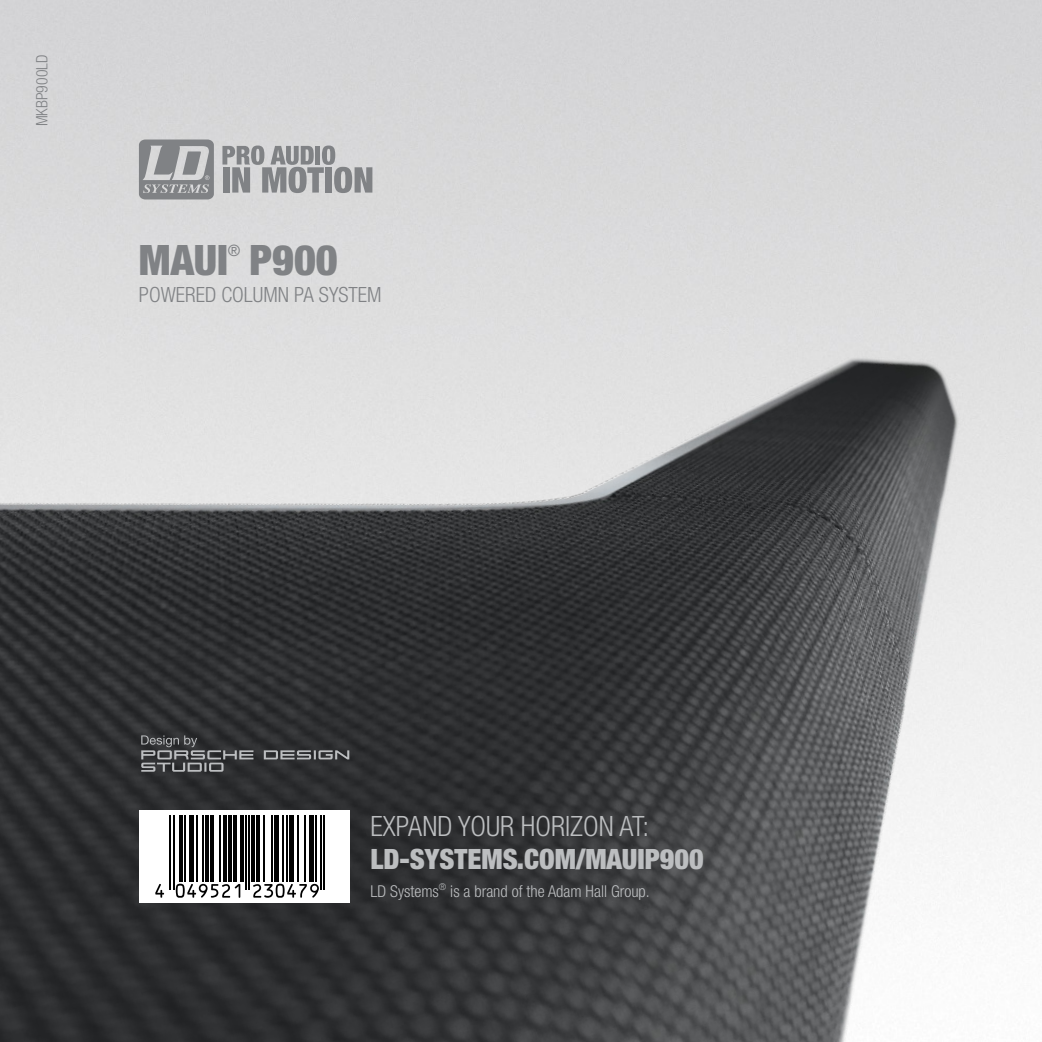
<style>
.page{position:relative;width:1042px;height:1042px;background:#fff}
.page>*{position:absolute;margin:0;border:0;box-sizing:border-box;transform-origin:0 0}
.t1{font:900 condensed 42px "Helvetica Neue LT Std";color:#808285}
.t2{font:900 condensed 28px "Helvetica Neue LT Std";color:#bcbec0}
.t3{font:300 condensed 28px "Helvetica Neue LT Std";color:#bcbec0}
.t4{font:300 condensed 21px "Helvetica Neue LT Std";color:#808285}
.t5{font:300 condensed 16.28px "Helvetica Neue LT Std";color:#bcbec0}
.t6{font:300 condensed 15.75px "Helvetica Neue LT Std";color:#808285}
.t7{font:condensed 15.75px "Helvetica Neue LT Std";color:#808285}
</style>
<div class="page">
<img style="left:0;top:0;width:1027px;height:1042px">
<svg style="left:141px;top:735px;width:208px;height:37px;background:#464849"></svg>
<svg style="left:222px;top:146px;width:150px;height:47px;background:#a7a8aa"></svg>
<svg style="left:139px;top:139px;width:75px;height:60px;background:#9a9c9e"></svg>
<div style="left:139px;top:810px;width:210px;height:92px;background:#fff"></div>
<svg style="left:155px;top:884px;width:9px;height:13px"></svg>
<hr style="left:170px;top:815px;width:1px;height:75px;background:#000">
<hr style="left:173px;top:815px;width:2px;height:75px;background:#000">
<hr style="left:179px;top:815px;width:4px;height:67px;background:#000">
<hr style="left:184px;top:815px;width:2px;height:67px;background:#000">
<div style="left:189px;top:815px;width:5px;height:67px;background:#000"></div>
<hr style="left:196px;top:815px;width:1px;height:67px;background:#000">
<hr style="left:202px;top:815px;width:2px;height:67px;background:#000">
<hr style="left:206px;top:815px;width:3px;height:67px;background:#000">
<hr style="left:211px;top:815px;width:3px;height:67px;background:#000">
<hr style="left:219px;top:815px;width:1px;height:67px;background:#000">
<hr style="left:224px;top:815px;width:3px;height:67px;background:#000">
<hr style="left:228px;top:815px;width:4px;height:67px;background:#000">
<svg style="left:176px;top:883px;width:64px;height:15px"></svg>
<hr style="left:233px;top:815px;width:4px;height:67px;background:#000">
<hr style="left:240px;top:815px;width:3px;height:67px;background:#000">
<hr style="left:245px;top:815px;width:2px;height:75px;background:#000">
<hr style="left:248px;top:815px;width:2px;height:75px;background:#000">
<hr style="left:251px;top:815px;width:4px;height:67px;background:#000">
<hr style="left:256px;top:815px;width:4px;height:67px;background:#000">
<hr style="left:263px;top:815px;width:2px;height:67px;background:#000">
<hr style="left:271px;top:815px;width:2px;height:67px;background:#000">
<div style="left:274px;top:815px;width:5px;height:67px;background:#000"></div>
<hr style="left:283px;top:815px;width:1px;height:67px;background:#000">
<hr style="left:286px;top:815px;width:1px;height:67px;background:#000">
<div style="left:289px;top:815px;width:5px;height:67px;background:#000"></div>
<hr style="left:297px;top:815px;width:2px;height:67px;background:#000">
<hr style="left:304px;top:815px;width:1px;height:67px;background:#000">
<svg style="left:253px;top:883px;width:66px;height:14px"></svg>
<div style="left:309px;top:815px;width:5px;height:67px;background:#000"></div>
<hr style="left:315px;top:815px;width:2px;height:67px;background:#000">
<hr style="left:320px;top:815px;width:2px;height:75px;background:#000">
<hr style="left:323px;top:815px;width:2px;height:75px;background:#000">
<p class="t6" style="left:33px;top:126px;width:73px;rotate:-90deg">MKBP900LD</p>
<p class="t1" style="left:139px;top:234px;width:91px">MAUI</p>
<p class="t7" style="left:228px;top:241px;width:14px">®</p>
<p class="t1" style="left:250px;top:234px;width:90px">P900</p>
<p class="t4" style="left:139px;top:282px;width:244px">POWERED COLUMN PA SYSTEM</p>
<p class="t3" style="left:370px;top:810px;width:280px">EXPAND YOUR HORIZON AT:</p>
<p class="t2" style="left:370px;top:842px;width:335px">LD-SYSTEMS.COM/MAUIP900</p>
<p class="t5" style="left:370px;top:882px;width:281px">LD Systems<sup>®</sup> is a brand of the Adam Hall Group.</p>
</div>
